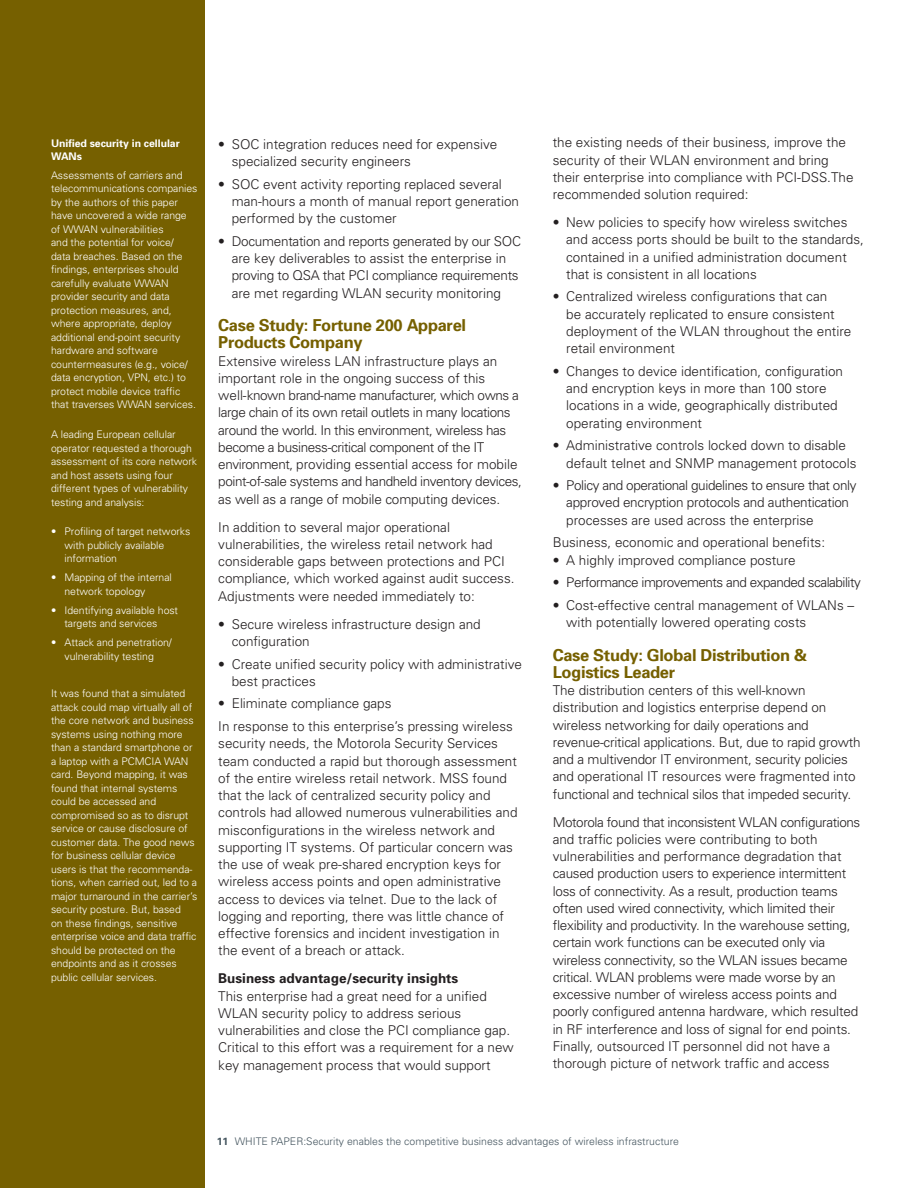
<style>
.page{position:relative;width:918px;height:1188px;background:#fff}
.page>*{position:absolute;margin:0;border:0;box-sizing:border-box;transform-origin:0 0}
.Body_copy{font:700 16.5px/17.2px "Univers";letter-spacing:-.02em;color:#766000}
.Body_copy-2{font:300 13.5px/17.2px "Univers";color:#231f20}
.Bullets{font:300 13.5px/17.2px "Univers";color:#231f20}
.Body_copy-3{font:300 13.5px/17.2px "Univers";letter-spacing:-.02em;color:#231f20}
.Body_copy-4{font:300 13.5px/17.2px "Univers";letter-spacing:-.03em;color:#231f20}
.Bullets-2{font:300 13.5px/17.2px "Univers";letter-spacing:-.02em;color:#231f20}
.Bullets-3{font:300 13.5px "Univers";letter-spacing:-.035em;color:#231f20}
.Bullets-4{font:300 10.5px/13.5px "Univers";letter-spacing:-.005em;color:#fff}
.Descriptor{font:300 10.5px "Univers";color:#45555f}
.Bullets-5{font:700 10.5px/13.5px "Univers";letter-spacing:-.005em;color:#fff}
.s1{font-weight:700}
</style>
<div class="page">
<div style="left:0;top:0;width:204px;height:1188px;background:#766000"></div>
<p class="Bullets-5" style="left:51px;top:136px;width:130px">Unified security in cellular<br>WANs</p>
<p class="Bullets-4" style="left:51px;top:168px;width:148px">Assessments of carriers and telecommunications companies by the authors of this paper have uncovered a wide range of WWAN vulnerabilities<br>and the potential for voice/<br>data breaches. Based on the findings, enterprises should carefully evaluate WWAN provider security and data protection measures, and, where appropriate, deploy additional end-point security hardware and software countermeasures (e.g., voice/ data encryption, VPN, etc.) to protect mobile device traffic that traverses WWAN services.</p>
<p class="Bullets-4" style="left:51px;top:427px;width:148px">A leading European cellular operator requested a thorough assessment of its core network and host assets using four different types of vulnerability testing and analysis:</p>
<p class="Bullets-4" style="left:65px;top:525px;width:127px;text-indent:-14px">• Profiling of target networks with publicly available information</p>
<p class="Bullets-4" style="left:65px;top:570px;width:109px;text-indent:-14px">• Mapping of the internal network topology</p>
<p class="Bullets-4" style="left:65px;top:603px;width:115px;text-indent:-14px">• Identifying available host targets and services</p>
<p class="Bullets-4" style="left:51px;top:635px;width:122px;text-align:center">• Attack and penetration/ vulnerability testing</p>
<p class="Bullets-4" style="left:51px;top:687px;width:148px">It was found that a simulated attack could map virtually all of the core network and business systems using nothing more than a standard smartphone or a laptop with a PCMCIA WAN card. Beyond mapping, it was found that internal systems could be accessed and compromised so as to disrupt service or cause disclosure of customer data. The good news for business cellular device users is that the recommenda&shy;tions, when carried out, led to a major turnaround in the carrier’s security posture. But, based<br>on these findings, sensitive enterprise voice and data traffic should be protected on the endpoints and as it crosses public cellular services.</p>
<p class="Bullets" style="left:232px;top:135px;width:267px;text-indent:-14px">• SOC integration reduces need for expensive specialized security engineers</p>
<p class="Bullets" style="left:232px;top:175px;width:289px;text-indent:-14px">• SOC event activity reporting replaced several man-hours a month of manual report generation performed by the customer</p>
<p class="Bullets-2" style="left:232px;top:232px;width:291px;text-indent:-14px">• Documentation and reports generated by our SOC are key deliverables to assist the enterprise in proving to QSA that PCI compliance requirements are met regarding WLAN security monitoring</p>
<p class="Body_copy" style="left:218px;top:316px;width:249px">Case Study: Fortune 200 Apparel<br>Products Company</p>
<p class="Body_copy-4" style="left:218px;top:352px;width:305px">Extensive wireless LAN infrastructure plays an important role in the ongoing success of this well-known brand-name manufacturer, which owns a large chain of its own retail outlets in many locations around the world. In this environment, wireless has become a business-critical component of the IT environment, providing essential access for mobile point-of-sale systems and handheld inventory devices, as well as a range of mobile computing devices.</p>
<p class="Body_copy-2" style="left:218px;top:518px;width:298px">In addition to several major operational vulnerabilities, the wireless retail network had considerable gaps between protections and PCI compliance, which worked against audit success.<br>Adjustments were needed immediately to:</p>
<p class="Bullets" style="left:232px;top:615px;width:251px;text-indent:-14px">• Secure wireless infrastructure design and configuration</p>
<p class="Bullets" style="left:232px;top:655px;width:292px;text-indent:-14px">• Create unified security policy with administrative best practices</p>
<p class="Bullets" style="left:218px;top:695px;width:175px">• Eliminate compliance gaps</p>
<p class="Body_copy-2" style="left:218px;top:717px;width:301px">In response to this enterprise’s pressing wireless security needs, the Motorola Security Services team conducted a rapid but thorough assessment of the entire wireless retail network. MSS found that the lack of centralized security policy and controls had allowed numerous vulnerabilities and misconfigurations in the wireless network and supporting IT systems. Of particular concern was the use of weak pre-shared encryption keys for wireless access points and open administrative access to devices via telnet. Due to the lack of logging and reporting, there was little chance of effective forensics and incident investigation in the event of a breach or attack.</p>
<p class="Body_copy-2" style="left:218px;top:970px;width:297px"><span class="s1">Business advantage/security insights<br></span>This enterprise had a great need for a unified WLAN security policy to address serious vulnerabilities and close the PCI compliance gap.<br>Critical to this effort was a requirement for a new key management process that would support</p>
<p class="Body_copy-2" style="left:553px;top:133px;width:302px">the existing needs of their business, improve the security of their WLAN environment and bring their enterprise into compliance with PCI-DSS.The recommended solution required:</p>
<p class="Bullets" style="left:566px;top:213px;width:299px;text-indent:-14px">• New policies to specify how wireless switches and access ports should be built to the standards, contained in a unified administration document that is consistent in all locations</p>
<p class="Bullets" style="left:566px;top:288px;width:287px;text-indent:-14px">• Centralized wireless configurations that can<br>be accurately replicated to ensure consistent deployment of the WLAN throughout the entire retail environment</p>
<p class="Bullets" style="left:566px;top:362px;width:278px;text-indent:-14px">• Changes to device identification, configuration and encryption keys in more than 100 store locations in a wide, geographically distributed operating environment</p>
<p class="Bullets" style="left:566px;top:436px;width:292px;text-indent:-14px">• Administrative controls locked down to disable default telnet and SNMP management protocols</p>
<p class="Bullets-2" style="left:566px;top:476px;width:292px;text-indent:-14px">• Policy and operational guidelines to ensure that only approved encryption protocols and authentication processes are used across the enterprise</p>
<p class="Body_copy-2" style="left:553px;top:534px;width:274px">Business, economic and operational benefits:</p>
<p class="Bullets" style="left:553px;top:551px;width:245px">• A highly improved compliance posture</p>
<p class="Bullets-3" style="left:553px;top:574px;width:310px">• Performance improvements and expanded scalability</p>
<p class="Bullets" style="left:566px;top:596px;width:290px;text-indent:-14px">• Cost-effective central management of WLANs – with potentially lowered operating costs</p>
<p class="Body_copy" style="left:553px;top:646px;width:256px">Case Study: Global Distribution &amp;<br>Logistics Leader</p>
<p class="Body_copy-2" style="left:553px;top:681px;width:309px">The distribution centers of this well-known distribution and logistics enterprise depend on wireless networking for daily operations and revenue-critical applications. But, due to rapid growth and a multivendor IT environment, security policies and operational IT resources were fragmented into functional and technical silos that impeded security.</p>
<p class="Body_copy-3" style="left:553px;top:813px;width:309px">Motorola found that inconsistent WLAN configurations and traffic policies were contributing to both vulnerabilities and performance degradation that caused production users to experience intermittent loss of connectivity. As a result, production teams often used wired connectivity, which limited their flexibility and productivity. In the warehouse setting, certain work functions can be executed only via wireless connectivity, so the WLAN issues became critical. WLAN problems were made worse by an excessive number of wireless access points and poorly configured antenna hardware, which resulted in RF interference and loss of signal for end points.<br>Finally, outsourced IT personnel did not have a thorough picture of network traffic and access</p>
<p class="Descriptor" style="left:217px;top:1135px;width:464px"><span class="s1">11</span> WHITE PAPER:Security enables the competitive business advantages of wireless infrastructure</p>
</div>
